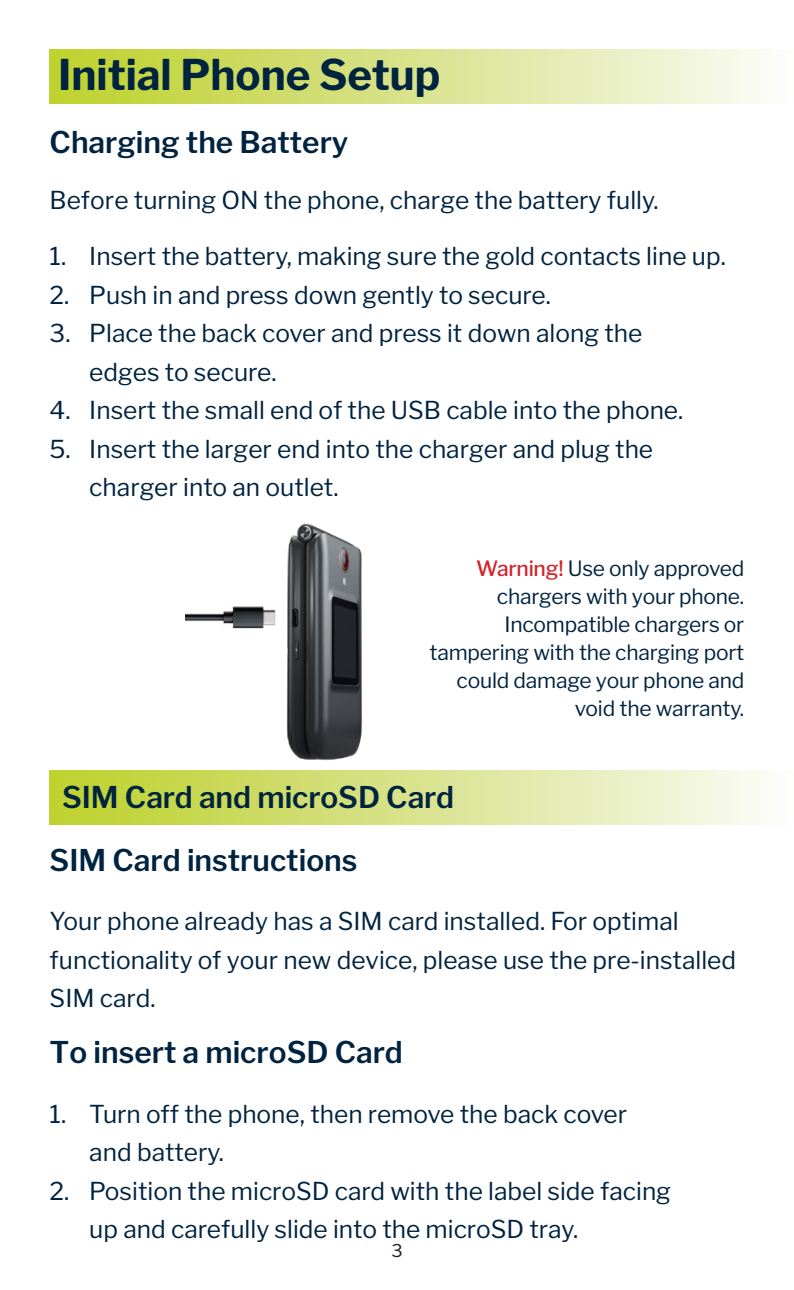
<style>
.page{position:relative;width:794px;height:1290px;background:#fff}
.page>*{position:absolute;margin:0;border:0;box-sizing:border-box;transform-origin:0 0}
.t1{font:700 42px "Libre Franklin";color:#002340}
.t2{font:600 29.75px "Libre Franklin";color:#002340}
.t3{font:24.5px/38.5px "Libre Franklin";color:#002340}
.subhead{font:21px/28px "Libre Franklin";letter-spacing:-.01em;color:#002340;text-align:right}
.t4{font:17.5px "Libre Franklin";color:#231f20}
.s1{font-weight:500;color:#d1232a}
</style>
<div class="page">
<div style="left:50px;top:50px;width:744px;height:53px;background:linear-gradient(to right,#bbcf29,#fafbf8)"></div>
<div style="left:50px;top:770px;width:744px;height:54px;background:linear-gradient(to right,#bbcf29,#fafbf8)"></div>
<img style="left:186px;top:606px;width:69px;height:23px">
<img style="left:255px;top:523px;width:138px;height:277px">
<p class="t1" style="left:58px;top:50px;width:383px">Initial Phone Setup</p>
<p class="t2" style="left:50px;top:124px;width:300px">Charging the Battery</p>
<p class="t3" style="left:50px;top:181px;width:610px">Before turning ON the phone, charge the battery fully.</p>
<p class="t3" style="left:50px;top:237px;width:677px">1. Insert the battery, making sure the gold contacts line up.</p>
<p class="t3" style="left:50px;top:276px;width:503px">2. Push in and press down gently to secure.</p>
<p class="t3" style="left:89px;top:314px;width:554px;text-indent:-40px">3. Place the back cover and press it down along the edges to secure.</p>
<p class="t3" style="left:50px;top:391px;width:635px">4. Insert the small end of the USB cable into the phone.</p>
<p class="t3" style="left:89px;top:430px;width:565px;text-indent:-40px">5. Insert the larger end into the charger and plug the charger into an outlet.</p>
<p class="subhead" style="left:429px;top:555px;width:316px"><span class="s1">Warning!</span> Use only approved chargers with your phone.<br>Incompatible chargers or tampering with the charging port could damage your phone and void the warranty.</p>
<p class="t2" style="left:62px;top:779px;width:393px">SIM Card and microSD Card</p>
<p class="t2" style="left:50px;top:842px;width:309px">SIM Card instructions</p>
<p class="t3" style="left:50px;top:902px;width:688px">Your phone already has a SIM card installed. For optimal functionality of your new device, please use the pre-installed<br>SIM card.</p>
<p class="t2" style="left:50px;top:1034px;width:355px">To insert a microSD Card</p>
<p class="t3" style="left:89px;top:1095px;width:539px;text-indent:-40px">1. Turn off the phone, then remove the back cover and battery.</p>
<p class="t3" style="left:89px;top:1172px;width:583px;text-indent:-40px">2. Position the microSD card with the label side facing up and carefully slide into the microSD tray.</p>
<p class="t4" style="left:391px;top:1240px;width:13px">3</p>
</div>
